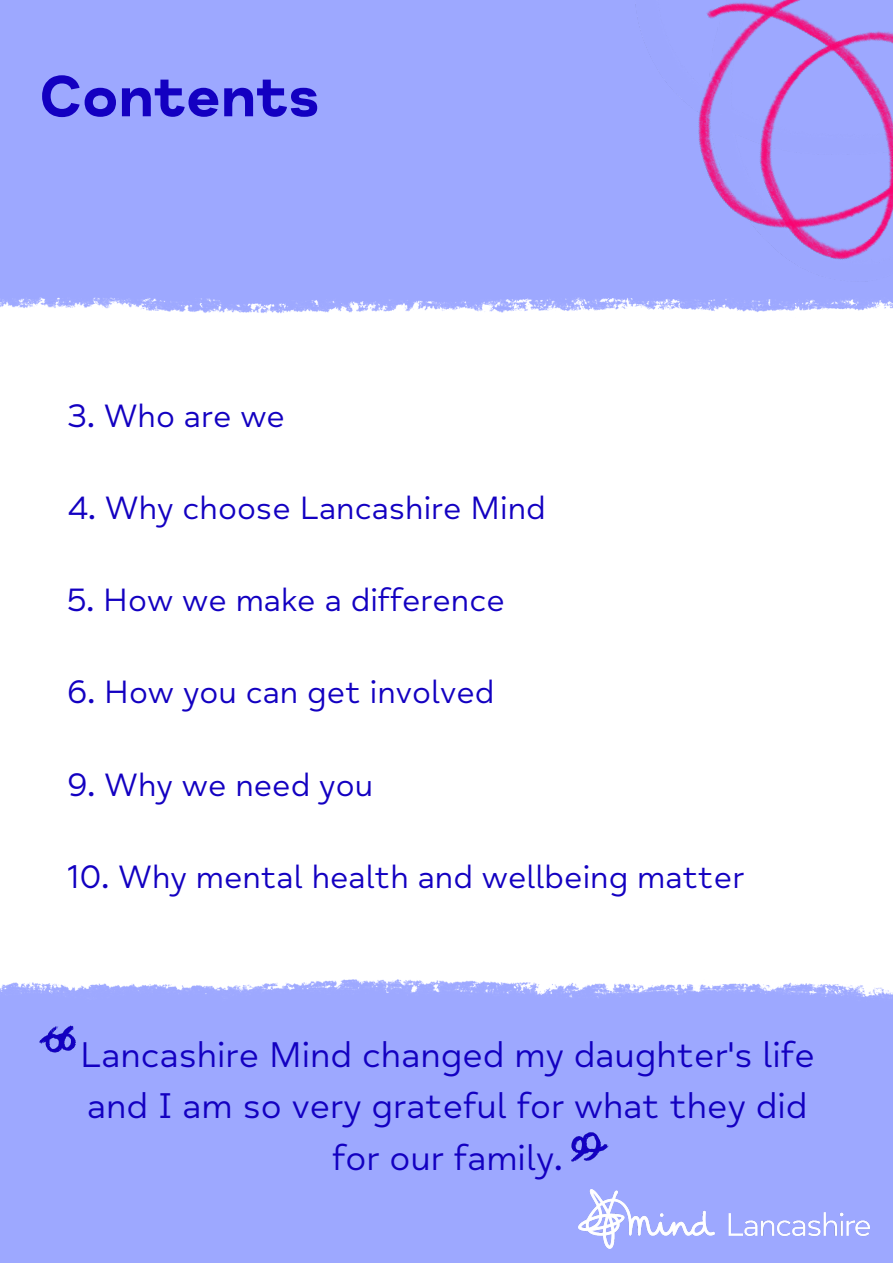
<style>
.page{position:relative;width:893px;height:1263px;background:#fff}
.page>*{position:absolute;margin:0;border:0;box-sizing:border-box;transform-origin:0 0}
.t1{font:700 59.25px "Mind Meridian";color:#1300c1}
.t2{font:36.6px/51.2px "Mind Meridian";color:#1300c1;text-align:center}
.t3{font:33.08px "Mind Meridian";color:#1300c1}
</style>
<div class="page">
<div style="left:0;top:0;width:604px;height:314px;background:#9da8ff"></div>
<div style="left:559px;top:0;width:45px;height:303px;background:#9da8ff"></div>
<div style="left:0;top:979px;width:893px;height:284px;background:#9da8ff"></div>
<img style="left:578px;top:1189px;width:291px;height:59px">
<img style="left:604px;top:0;width:289px;height:312px">
<img style="left:39px;top:1021px;width:38px;height:37px">
<img style="left:570px;top:1129px;width:38px;height:38px">
<h1 class="t1" style="left:39px;top:61px;width:282px">Contents</h1>
<p class="t3" style="left:67px;top:396px;width:219px">3. Who are we</p>
<p class="t3" style="left:67px;top:488px;width:480px">4. Why choose Lancashire Mind</p>
<p class="t3" style="left:67px;top:580px;width:439px">5. How we make a difference</p>
<p class="t3" style="left:67px;top:672px;width:429px">6. How you can get involved</p>
<p class="t3" style="left:67px;top:765px;width:307px">9. Why we need you</p>
<p class="t3" style="left:67px;top:857px;width:678px">10. Why mental health and wellbeing matter</p>
<p class="t2" style="left:80px;top:1030px;width:736px">Lancashire Mind changed my daughter's life and I am so very grateful for what they did for our family.</p>
</div>
